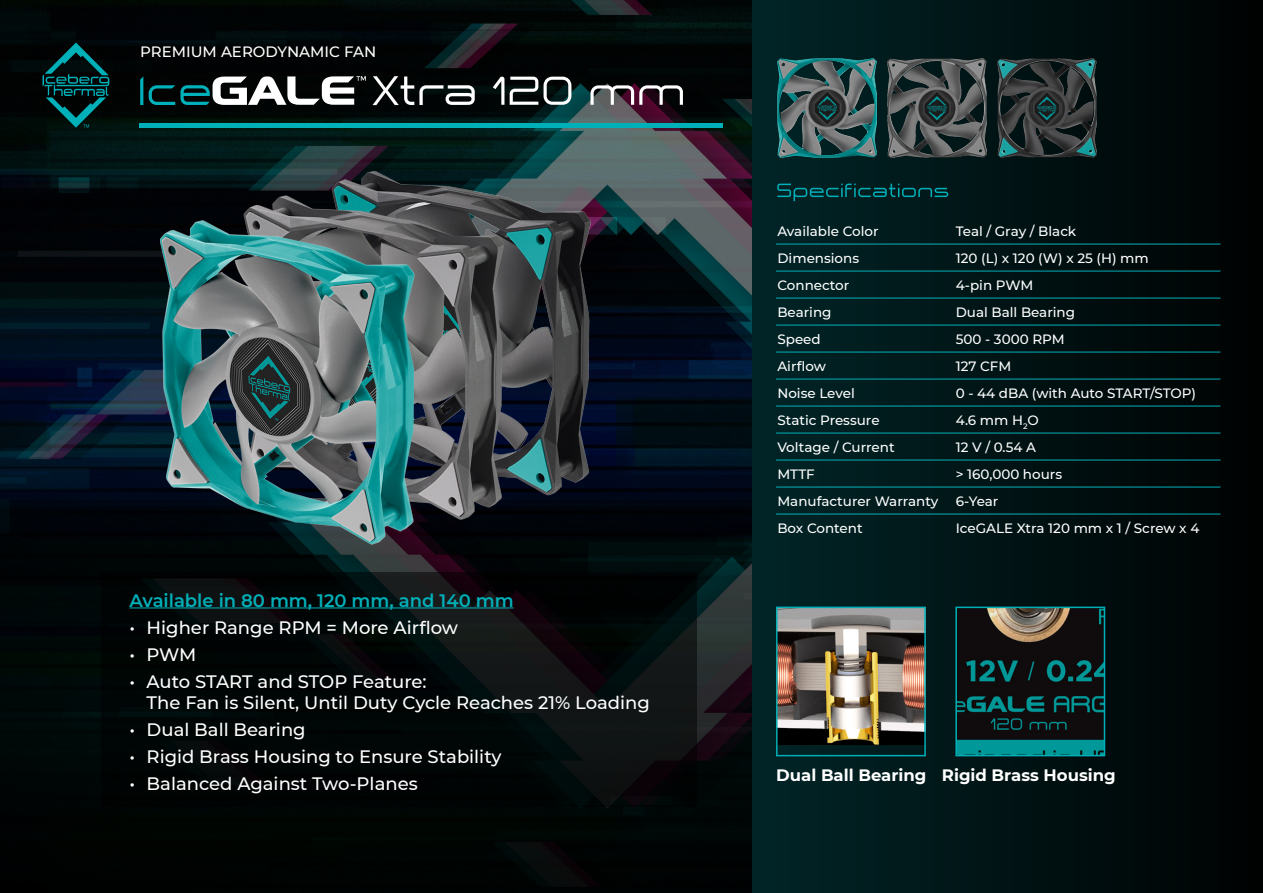
<style>
.page{position:relative;width:1263px;height:893px;background:#fff}
.page>*{position:absolute;margin:0;border:0;box-sizing:border-box;transform-origin:0 0}
.t1{font:500 18px/21.6px "Montserrat";color:#fff}
.t2{font:600 18px "Montserrat";color:#00b0b9}
.t3{font:700 16.5px "Montserrat";color:#fff}
.t4{font:500 15px "Montserrat";color:#fff}
.t5{font:500 13.5px/27px "Montserrat";color:#fff}
</style>
<div class="page">
<img style="left:0;top:0;width:753px;height:395px">
<svg style="left:0;top:395px;width:753px;height:498px;background:#030a0e"></svg>
<div style="left:753px;top:0;width:510px;height:893px;background:linear-gradient(to right,#012628,#000202)"></div>
<svg style="left:102px;top:572px;width:595px;height:235px;background:#040909"></svg>
<hr style="left:130px;top:607px;width:384px;height:1px;background:#00b0b9">
<hr style="left:1262px;top:0;width:1px;height:893px;background:#575756">
<hr style="left:1262px;top:395px;width:1px;height:498px;background:#000102">
<svg style="left:43px;top:43px;width:66px;height:85px;background:#002f31"></svg>
<div style="left:139px;top:123px;width:583px;height:5px;background:#00b0b9"></div>
<img style="left:161px;top:171px;width:429px;height:374px">
<img style="left:777px;top:58px;width:100px;height:99px">
<img style="left:887px;top:58px;width:100px;height:99px">
<img style="left:997px;top:58px;width:99px;height:99px">
<svg style="left:373px;top:76px;width:102px;height:29px"></svg>
<svg style="left:140px;top:76px;width:226px;height:29px"></svg>
<svg style="left:493px;top:77px;width:11px;height:28px"></svg>
<svg style="left:510px;top:77px;width:61px;height:28px"></svg>
<svg style="left:590px;top:85px;width:93px;height:20px"></svg>
<svg style="left:777px;top:184px;width:171px;height:17px;background:#003c3f"></svg>
<hr style="left:776px;top:244px;width:444px;height:1px;background:#00b0b9">
<hr style="left:776px;top:271px;width:444px;height:1px;background:#00b0b9">
<hr style="left:776px;top:325px;width:444px;height:1px;background:#00b0b9">
<hr style="left:776px;top:298px;width:444px;height:1px;background:#00b0b9">
<hr style="left:776px;top:352px;width:444px;height:1px;background:#00b0b9">
<hr style="left:776px;top:379px;width:444px;height:1px;background:#00b0b9">
<hr style="left:776px;top:460px;width:444px;height:1px;background:#00b0b9">
<hr style="left:776px;top:487px;width:444px;height:1px;background:#00b0b9">
<hr style="left:776px;top:514px;width:444px;height:1px;background:#00b0b9">
<hr style="left:776px;top:406px;width:444px;height:1px;background:#00b0b9">
<hr style="left:776px;top:433px;width:444px;height:1px;background:#00b0b9">
<img style="left:778px;top:609px;width:146px;height:136px">
<div style="left:776px;top:607px;width:150px;height:149px;border:1px solid #00b0b9"></div>
<img style="left:957px;top:609px;width:146px;height:145px">
<div style="left:955px;top:607px;width:150px;height:149px;border:1px solid #00b0b9"></div>
<p class="t4" style="left:140px;top:41px;width:238px">PREMIUM AERODYNAMIC FAN</p>
<h1 class="t2" style="left:130px;top:587px;width:386px">Available in 80 mm, 120 mm, and 140 mm</h1>
<h1 class="t1" style="left:130px;top:616px;width:330px">• Higher Range RPM = More Airflow</h1>
<h1 class="t1" style="left:130px;top:643px;width:68px">• PWM</h1>
<h1 class="t1" style="left:147px;top:670px;width:505px;text-indent:-17px">• Auto START and STOP Feature:<br>The Fan is Silent, Until Duty Cycle Reaches 21% Loading</h1>
<h1 class="t1" style="left:130px;top:718px;width:178px">• Dual Ball Bearing</h1>
<h1 class="t1" style="left:130px;top:745px;width:374px">• Rigid Brass Housing to Ensure Stability</h1>
<h1 class="t1" style="left:130px;top:772px;width:290px">• Balanced Against Two-Planes</h1>
<p class="t5" style="left:777px;top:217px;width:163px">Available Color<br>Dimensions<br>Connector<br>Bearing<br>Speed<br>Airflow<br>Noise Level<br>Static Pressure<br>Voltage / Current<br>MTTF<br>Manufacturer Warranty<br>Box Content</p>
<p class="t5" style="left:956px;top:217px;width:245px">Teal / Gray / Black<br>120 (L) x 120 (W) x 25 (H) mm<br>4-pin PWM<br>Dual Ball Bearing<br>500 - 3000 RPM<br>127 CFM<br>0 - 44 dBA (with Auto START/STOP)<br>4.6 mm H<sub>2</sub>O<br>12 V / 0.54 A<br>&gt; 160,000 hours<br>6-Year<br>IceGALE Xtra 120 mm x 1 / Screw x 4</p>
<p class="t3" style="left:776px;top:763px;width:341px">Dual Ball Bearing Rigid Brass Housing</p>
</div>
